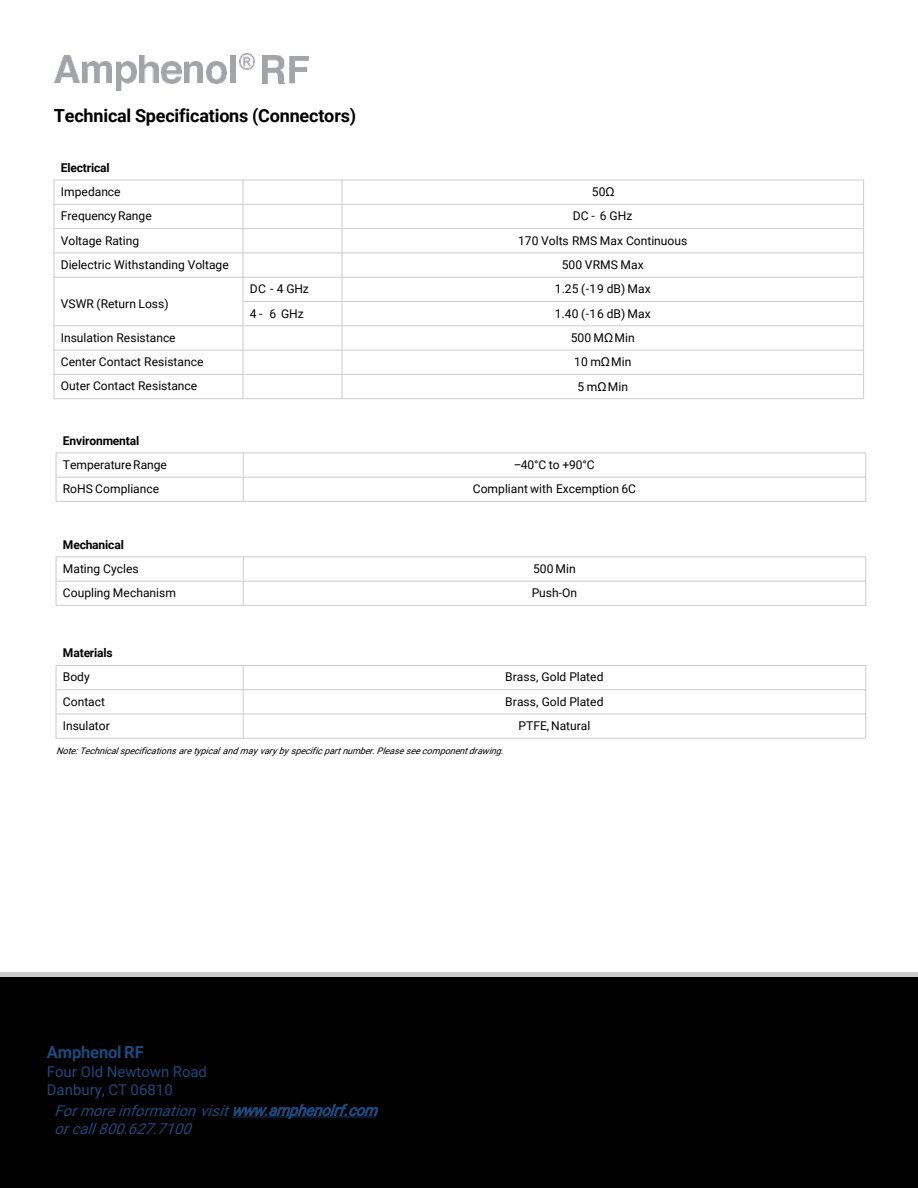
<style>
.page{position:relative;width:918px;height:1188px;background:#fff}
.page>*{position:absolute;margin:0;border:0;box-sizing:border-box;transform-origin:0 0}
.t1{font:700 18px "Roboto";letter-spacing:-.01em;color:#000}
.t2{font:700 16.5px "Roboto";letter-spacing:-.01em;color:#1e497d}
.t3{font:italic 15px/18px "Roboto";color:#1e497c}
.t4{font:15px/18px "Roboto";color:#1e497d}
.t5{font:12px "Roboto";color:#000}
.t6{font:700 12px "Roboto";letter-spacing:-.015em;color:#000}
.t7{font:italic 9px "Roboto";color:#000}
.s1{font-family:"Arial"}
.s2{color:#1e497d}
</style>
<div class="page">
<img style="left:54px;top:55px;width:26px;height:27px">
<img style="left:83px;top:62px;width:29px;height:20px">
<img style="left:116px;top:62px;width:20px;height:28px">
<img style="left:140px;top:55px;width:18px;height:27px">
<img style="left:161px;top:62px;width:20px;height:21px">
<img style="left:184px;top:62px;width:18px;height:20px">
<img style="left:206px;top:62px;width:21px;height:21px">
<div style="left:231px;top:55px;width:5px;height:27px;background:#a2a4a7"></div>
<img style="left:240px;top:54px;width:15px;height:15px">
<img style="left:262px;top:56px;width:22px;height:27px">
<svg style="left:289px;top:56px;width:20px;height:27px"></svg>
<svg style="left:243px;top:181px;width:1px;height:23px"></svg>
<hr style="left:243px;top:204px;width:1px;height:195px;background:#cdcccb">
<svg style="left:342px;top:181px;width:1px;height:23px"></svg>
<hr style="left:342px;top:204px;width:1px;height:195px;background:#cdcccb">
<hr style="left:54px;top:204px;width:810px;height:1px;background:#cdcccb">
<hr style="left:54px;top:228px;width:810px;height:1px;background:#cdcccb">
<hr style="left:54px;top:253px;width:810px;height:1px;background:#cdcccb">
<hr style="left:54px;top:277px;width:810px;height:1px;background:#cdcccb">
<hr style="left:243px;top:301px;width:621px;height:1px;background:#cdcccb">
<hr style="left:54px;top:326px;width:810px;height:1px;background:#cdcccb">
<hr style="left:54px;top:350px;width:810px;height:1px;background:#cdcccb">
<hr style="left:54px;top:374px;width:810px;height:1px;background:#cdcccb">
<hr style="left:54px;top:180px;width:1px;height:219px;background:#cdcccb">
<svg style="left:863px;top:181px;width:1px;height:23px"></svg>
<hr style="left:863px;top:204px;width:1px;height:195px;background:#cdcccb">
<hr style="left:54px;top:180px;width:810px;height:1px;background:#cdcccb">
<hr style="left:54px;top:398px;width:810px;height:1px;background:#cdcccb">
<hr style="left:243px;top:557px;width:1px;height:49px;background:#cdcccb">
<hr style="left:56px;top:581px;width:810px;height:1px;background:#cdcccb">
<hr style="left:56px;top:557px;width:1px;height:49px;background:#cdcccb">
<hr style="left:865px;top:557px;width:1px;height:49px;background:#cdcccb">
<hr style="left:56px;top:557px;width:810px;height:1px;background:#cdcccb">
<hr style="left:56px;top:605px;width:810px;height:1px;background:#cdcccb">
<hr style="left:243px;top:665px;width:1px;height:73px;background:#cdcccb">
<hr style="left:56px;top:689px;width:810px;height:1px;background:#cdcccb">
<hr style="left:56px;top:714px;width:810px;height:1px;background:#cdcccb">
<hr style="left:56px;top:665px;width:1px;height:73px;background:#cdcccb">
<hr style="left:865px;top:665px;width:1px;height:73px;background:#cdcccb">
<hr style="left:56px;top:665px;width:810px;height:1px;background:#cdcccb">
<hr style="left:56px;top:738px;width:810px;height:1px;background:#cdcccb">
<hr style="left:243px;top:453px;width:1px;height:49px;background:#cdcccb">
<hr style="left:56px;top:477px;width:810px;height:1px;background:#cdcccb">
<hr style="left:56px;top:453px;width:1px;height:49px;background:#cdcccb">
<hr style="left:865px;top:453px;width:1px;height:49px;background:#cdcccb">
<hr style="left:56px;top:453px;width:810px;height:1px;background:#cdcccb">
<hr style="left:56px;top:501px;width:810px;height:1px;background:#cdcccb">
<div style="left:0;top:972px;width:918px;height:5px;background:#cdcccb"></div>
<div style="left:0;top:977px;width:918px;height:211px;background:#000"></div>
<svg style="left:231px;top:1117px;width:146px;height:1px"></svg>
<p class="t1" style="left:54px;top:103px;width:304px">Technical Specifications (Connectors)</p>
<p class="t6" style="left:61px;top:159px;width:50px">Electrical</p>
<p class="t5" style="left:61px;top:183px;width:61px">Impedance</p>
<p class="t5" style="left:592px;top:183px;width:24px">50<span class="s1">Ω</span></p>
<p class="t5" style="left:61px;top:208px;width:92px">FrequencyRange</p>
<p class="t5" style="left:573px;top:208px;width:61px">DC - 6 GHz</p>
<p class="t5" style="left:61px;top:232px;width:80px">Voltage Rating</p>
<p class="t5" style="left:518px;top:232px;width:171px">170 Volts RMS Max Continuous</p>
<p class="t5" style="left:61px;top:256px;width:170px">Dielectric Withstanding Voltage</p>
<p class="t5" style="left:562px;top:256px;width:83px">500 VRMS Max</p>
<p class="t5" style="left:61px;top:295px;width:109px">VSWR (Return Loss)</p>
<p class="t5" style="left:250px;top:281px;width:61px">DC - 4GHz</p>
<p class="t5" style="left:555px;top:281px;width:97px">1.25 (-19 dB) Max</p>
<p class="t5" style="left:250px;top:305px;width:55px">4- 6 GHz</p>
<p class="t5" style="left:555px;top:305px;width:97px">1.40 (-16 dB) Max</p>
<p class="t5" style="left:61px;top:329px;width:116px">Insulation Resistance</p>
<p class="t5" style="left:571px;top:330px;width:66px">500 M<span class="s1">Ω</span>Min</p>
<p class="t5" style="left:61px;top:353px;width:144px">Center Contact Resistance</p>
<p class="t5" style="left:574px;top:354px;width:59px">10 m<span class="s1">Ω</span>Min</p>
<p class="t5" style="left:61px;top:378px;width:138px">Outer Contact Resistance</p>
<p class="t5" style="left:577px;top:378px;width:52px">5 m<span class="s1">Ω</span>Min</p>
<p class="t6" style="left:63px;top:432px;width:78px">Environmental</p>
<p class="t5" style="left:63px;top:456px;width:106px">TemperatureRange</p>
<p class="t5" style="left:514px;top:456px;width:82px"><span class="s1">−</span>40°C to +90°C</p>
<p class="t5" style="left:63px;top:480px;width:98px">RoHS Compliance</p>
<p class="t5" style="left:473px;top:480px;width:165px">Compliant with Excemption 6C</p>
<p class="t6" style="left:63px;top:536px;width:62px">Mechanical</p>
<p class="t5" style="left:63px;top:560px;width:77px">Mating Cycles</p>
<p class="t5" style="left:533px;top:560px;width:44px">500 Min</p>
<p class="t5" style="left:63px;top:584px;width:114px">Coupling Mechanism</p>
<p class="t5" style="left:532px;top:584px;width:47px">Push-On</p>
<p class="t6" style="left:63px;top:645px;width:51px">Materials</p>
<p class="t5" style="left:63px;top:669px;width:28px">Body</p>
<p class="t5" style="left:505px;top:669px;width:100px">Brass, Gold Plated</p>
<p class="t5" style="left:63px;top:693px;width:44px">Contact</p>
<p class="t5" style="left:505px;top:693px;width:100px">Brass, Gold Plated</p>
<p class="t5" style="left:63px;top:717px;width:49px">Insulator</p>
<p class="t5" style="left:519px;top:717px;width:73px">PTFE, Natural</p>
<p class="t7" style="left:56px;top:745px;width:453px">Note: Technical specifications are typicaland may vary byspecific part number. Please see component drawing.</p>
<h2 class="t2" style="left:47px;top:1041px;width:99px">Amphenol RF</h2>
<p class="t4" style="left:47px;top:1062px;width:162px">Four Old Newtown Road<br>Danbury, CT 06810</p>
<p class="t3" style="left:54px;top:1101px;width:331px">For more informationvisit <span class="s2">www.amphenolrf.com </span>or call 800.627.7100</p>
</div>
